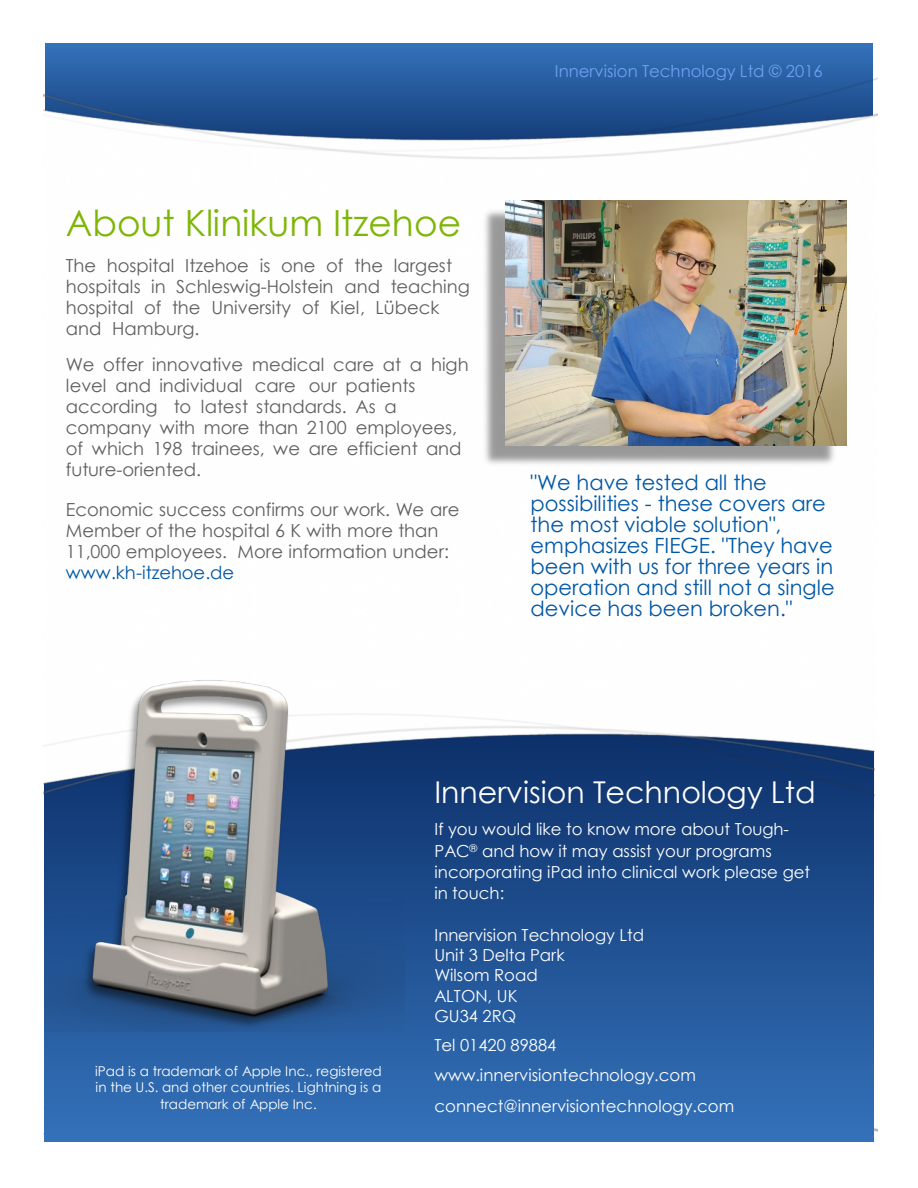
<style>
.page{position:relative;width:918px;height:1188px;background:#fff}
.page>*{position:absolute;margin:0;border:0;box-sizing:border-box;transform-origin:0 0}
.t1{font:36px "Century Gothic";color:#7eb606}
.t2{font:30px "Century Gothic";color:#fff}
.t3{font:21px/21px "Century Gothic";color:#0057a6}
.t4{font:18px/21px "Century Gothic";color:#5f5f5f}
.t5{font:18px "Century Gothic";color:#0057a6}
.t6{font:16.5px/20.2px "Century Gothic";color:#fff}
.t7{font:16.5px "Century Gothic";color:#6fa0ef}
.t8{font:13.5px/16.8px "Century Gothic";color:#fff;text-align:center}
</style>
<div class="page">
<div style="left:45px;top:43px;width:828px;height:124px;background:#316db4"></div>
<img style="left:44px;top:63px;width:833px;height:1079px">
<svg style="left:45px;top:810px;width:828px;height:332px;background:#255a9c"></svg>
<img style="left:409px;top:702px;width:465px;height:108px">
<img style="left:480px;top:200px;width:366px;height:269px">
<img style="left:506px;top:200px;width:340px;height:245px">
<img style="left:43px;top:657px;width:366px;height:391px">
<img style="left:45px;top:659px;width:359px;height:373px">
<h1 class="t1" style="left:66px;top:209px;width:397px">About Klinikum Itzehoe</h1>
<p class="t4" style="left:66px;top:257px;width:406px">The hospital Itzehoe is one of the largest hospitals in Schleswig-Holstein and teaching hospital of the University of Kiel, Lübeck and Hamburg.</p>
<p class="t4" style="left:66px;top:356px;width:404px">We offer innovative medical care at a high level and individual care our patients according to latest standards. As a company with more than 2100 employees, of which 198 trainees, we are efficient and future-oriented.</p>
<p class="t4" style="left:66px;top:501px;width:395px">Economic success confirms our work. We are<br>Member of the hospital 6 K with more than<br>11,000 employees. More information under:</p>
<p class="t5" style="left:66px;top:566px;width:170px">www.kh-itzehoe.de</p>
<p class="t7" style="left:555px;top:64px;width:269px">Innervision Technology Ltd © 2016</p>
<p class="t3" style="left:531px;top:474px;width:306px">"We have tested all the possibilities - these covers are the most viable solution", emphasizes FIEGE. "They have been with us for three years in operation and still not a single device has been broken."</p>
<p class="t8" style="left:95px;top:1064px;width:288px">iPad is a trademark of Apple Inc., registered in the U.S. and other countries. Lightning is a trademark of Apple Inc.</p>
<h2 class="t2" style="left:434px;top:780px;width:383px">Innervision Technology Ltd</h2>
<p class="t6" style="left:434px;top:820px;width:377px;line-height:21.3px">If you would like to know more about Tough-PAC<sup>®</sup> and how it may assist your programs incorporating iPad into clinical work please get in touch:</p>
<p class="t6" style="left:434px;top:926px;width:211px">Innervision Technology Ltd<br>Unit 3 Delta Park<br>Wilsom Road<br>ALTON, UK<br>GU34 2RQ</p>
<p class="t6" style="left:434px;top:1031px;width:301px;line-height:30.3px">Tel 01420 89884 www.innervisiontechnology.com connect@innervisiontechnology.com</p>
</div>
